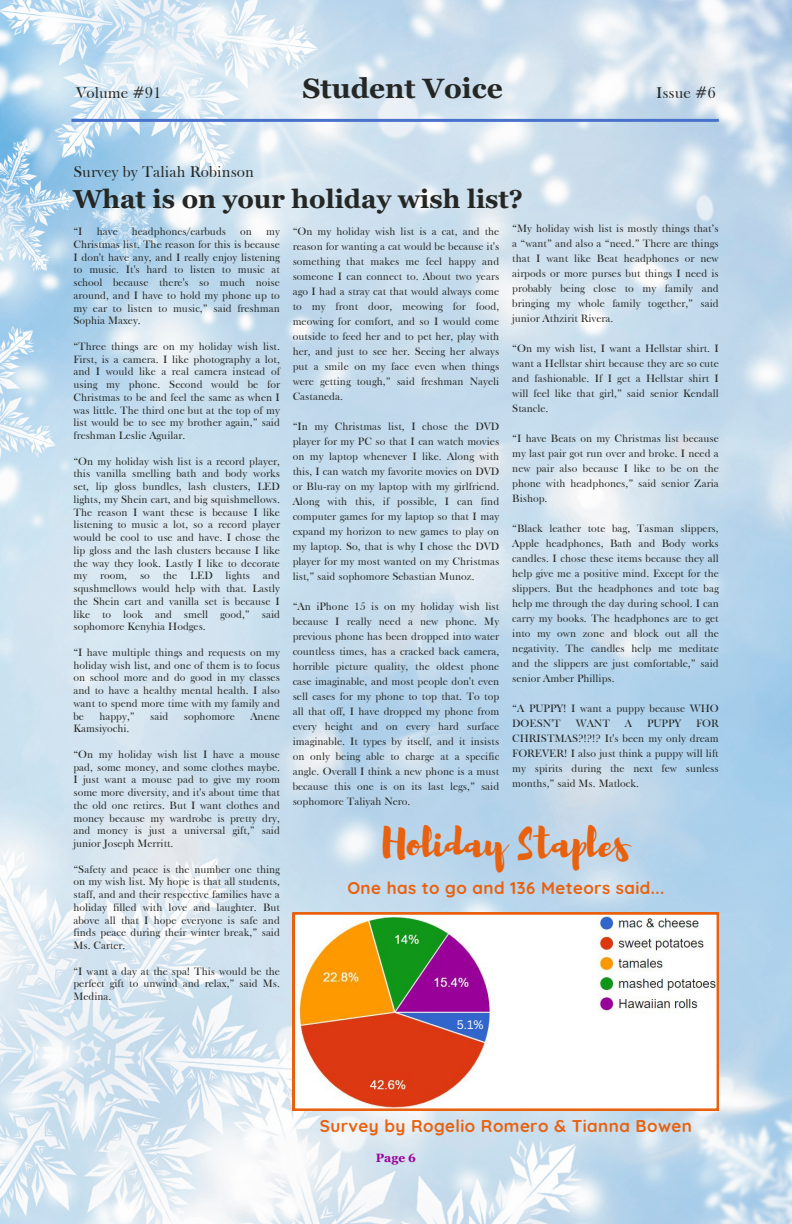
<style>
.page{position:relative;width:792px;height:1224px;background:#fff}
.page>*{position:absolute;margin:0;border:0;box-sizing:border-box;transform-origin:0 0}
.t1{font:40px "Brusher";color:#e8610f}
.t2{font:700 28px "Georgia Pro";color:#252724}
.t3{font:700 26px "Georgia Pro";color:#252724}
.t4{font:700 17px "Quicksand";letter-spacing:.025em;color:#e8610f}
.t5{font:16px "Frys Baskerville BT";color:#252724}
.t6{font:700 12px "Georgia Pro";color:#980198}
.t7{font:12px "Canva Sans";color:#fefefd}
.t8{font:11px/15px "Frys Baskerville BT";color:#252724;text-align:justify}
</style>
<div class="page">
<img style="left:0;top:0;width:792px;height:1224px">
<hr style="left:71px;top:119px;width:648px;height:3px;background:#4872cb">
<svg style="left:293px;top:912px;width:426px;height:198px"></svg>
<p class="t5" style="left:76px;top:83px;width:87px">Volume #91</p>
<p class="t2" style="left:302px;top:72px;width:202px">Student Voice</p>
<p class="t5" style="left:656px;top:83px;width:61px">Issue #6</p>
<p class="t5" style="left:73px;top:161px;width:182px">Survey by Taliah Robinson</p>
<p class="t3" style="left:73px;top:184px;width:451px">What is on your holiday wish list?</p>
<p class="t8" style="left:512px;top:221px;width:208px">“My holiday wish list is mostly things that’s a “want” and also a “need.” There are things that I want like Beat headphones or new airpods or more purses but things I need is probably being close to my family and bringing my whole family together,” said junior Athzirit Rivera.</p>
<p class="t8" style="left:512px;top:341px;width:208px">“On my wish list, I want a Hellstar shirt. I want a Hellstar shirt because they are so cute and fashionable. If I get a Hellstar shirt I will feel like that girl,” said senior Kendall Stancle.</p>
<p class="t8" style="left:512px;top:431px;width:208px">“I have Beats on my Christmas list because my last pair got run over and broke. I need a new pair also because I like to be on the phone with headphones,” said senior Zaria Bishop.</p>
<p class="t8" style="left:512px;top:521px;width:208px">“Black leather tote bag, Tasman slippers, Apple headphones, Bath and Body works candles. I chose these items because they all help give me a positive mind. Except for the slippers. But the headphones and tote bag help me through the day during school. I can carry my books. The headphones are to get into my own zone and block out all the negativity. The candles help me meditate and the slippers are just comfortable,” said senior Amber Phillips.</p>
<p class="t8" style="left:512px;top:701px;width:208px">“A PUPPY! I want a puppy because WHO<br>DOESN'T</p>
<p class="t8" style="left:293px;top:223px;width:208px">“On my holiday wish list is a cat, and the reason for wanting a cat would be because it's something that makes me feel happy and someone I can connect to. About two years ago I had a stray cat that would always come to my front door, meowing for food, meowing for comfort, and so I would come outside to feed her and to pet her, play with her, and just to see her. Seeing her always put a smile on my face even when things were getting tough,” said freshman Nayeli Castaneda.</p>
<p class="t8" style="left:293px;top:418px;width:208px">“In my Christmas list, I chose the DVD player for my PC so that I can watch movies on my laptop whenever I like. Along with this, I can watch my favorite movies on DVD or Blu-ray on my laptop with my girlfriend.<br>Along with this, if possible, I can find computer games for my laptop so that I may expand my horizon to new games to play on my laptop. So, that is why I chose the DVD player for my most wanted on my Christmas list,” said sophomore Sebastian Munoz.</p>
<p class="t8" style="left:293px;top:598px;width:208px">“An iPhone 15 is on my holiday wish list because I really need a new phone. My previous phone has been dropped into water countless times, has a cracked back camera, horrible picture quality, the oldest phone case imaginable, and most people don't even sell cases for my phone to top that. To top all that off, I have dropped my phone from every height and on every hard surface imaginable. It types by itself, and it insists on only being able to charge at a specific angle. Overall I think a new phone is a must because this one is on its last legs,” said sophomore Taliyah Nero.</p>
<p class="t8" style="left:73px;top:224px;width:11px">“I</p>
<p class="t8" style="left:97px;top:224px;width:22px">have</p>
<p class="t8" style="left:132px;top:224px;width:96px">headphones/earbuds</p>
<p class="t8" style="left:240px;top:224px;width:13px">on</p>
<p class="t8" style="left:73px;top:225px;width:208px;line-height:12.8px;text-indent:193px">my Christmas list. The reason for this is because I don't have any, and I really enjoy listening to music. It's hard to listen to music at school because there's so much noise around, and I have to hold my phone up to my ear to listen to music,” said freshman Sophia Maxey.</p>
<p class="t8" style="left:73px;top:339px;width:208px;line-height:12.8px">“Three things are on my holiday wish list.<br>First, is a camera. I like photography a lot, and I would like a real camera instead of using my phone. Second would be for Christmas to be and feel the same as when I was little. The third one but at the top of my list would be to see my brother again,” said freshman Leslie Aguilar.</p>
<p class="t8" style="left:73px;top:454px;width:208px;line-height:12.8px">“On my holiday wish list is a record player, this vanilla smelling bath and body works set, lip gloss bundles, lash clusters, LED lights, my Shein cart, and big squishmellows.<br>The reason I want these is because I like listening to music a lot, so a record player would be cool to use and have. I chose the lip gloss and the lash clusters because I like the way they look. Lastly I like to decorate my room, so the LED lights and squshmellows would help with that. Lastly the Shein cart and vanilla set is because I like to look and smell good,” said sophomore Kenyhia Hodges.</p>
<p class="t8" style="left:73px;top:645px;width:208px;line-height:12.8px">“I have multiple things and requests on my holiday wish list, and one of them is to focus on school more and do good in my classes and to have a healthy mental health. I also want to spend more time with my family and be</p>
<p class="t8" style="left:99px;top:708px;width:37px">happy,”</p>
<p class="t8" style="left:150px;top:708px;width:20px">said</p>
<p class="t8" style="left:184px;top:708px;width:53px">sophomore</p>
<p class="t8" style="left:250px;top:708px;width:31px">Anene</p>
<p class="t8" style="left:73px;top:721px;width:58px">Kamsiyochi.</p>
<p class="t8" style="left:73px;top:747px;width:208px;line-height:12.8px">“On my holiday wish list I have a mouse pad, some money, and some clothes maybe.<br>I just want a mouse pad to give my room some more diversity, and it's about time that the old one retires. But I want clothes and money because my wardrobe is pretty dry, and money is just a universal gift,” said junior Joseph Merritt.</p>
<p class="t8" style="left:73px;top:862px;width:208px;line-height:12.8px">“Safety and peace is the number one thing on my wish list. My hope is that all students, staff, and and their respective families have a holiday filled with love and laughter. But above all that I hope everyone is safe and finds peace during their winter break,” said Ms. Carter.</p>
<p class="t8" style="left:73px;top:964px;width:208px;line-height:12.8px">“I want a day at the spa! This would be the perfect gift to unwind and relax,” said Ms.<br>Medina.</p>
<p class="t8" style="left:512px;top:716px;width:208px;text-indent:184px">FOR CHRISTMAS?!?!? It's been my only dream FOREVER! I also just think a puppy will lift my spirits during the next few sunless months,” said Ms. Matlock.</p>
<p class="t1" style="left:383px;top:817px;width:247px">Holiday Staples</p>
<p class="t4" style="left:347px;top:877px;width:319px">One has to go and 136 Meteors said...</p>
<p class="t8" style="left:576px;top:716px;width:36px">WANT</p>
<p class="t8" style="left:625px;top:716px;width:9px">A</p>
<p class="t8" style="left:647px;top:716px;width:36px">PUPPY</p>
<p class="t7" style="left:457px;top:1016px;width:28px">5.1%</p>
<p class="t4" style="left:320px;top:1115px;width:374px">Survey by Rogelio Romero &amp; Tianna Bowen</p>
<p class="t6" style="left:376px;top:1151px;width:42px">Page 6</p>
</div>
